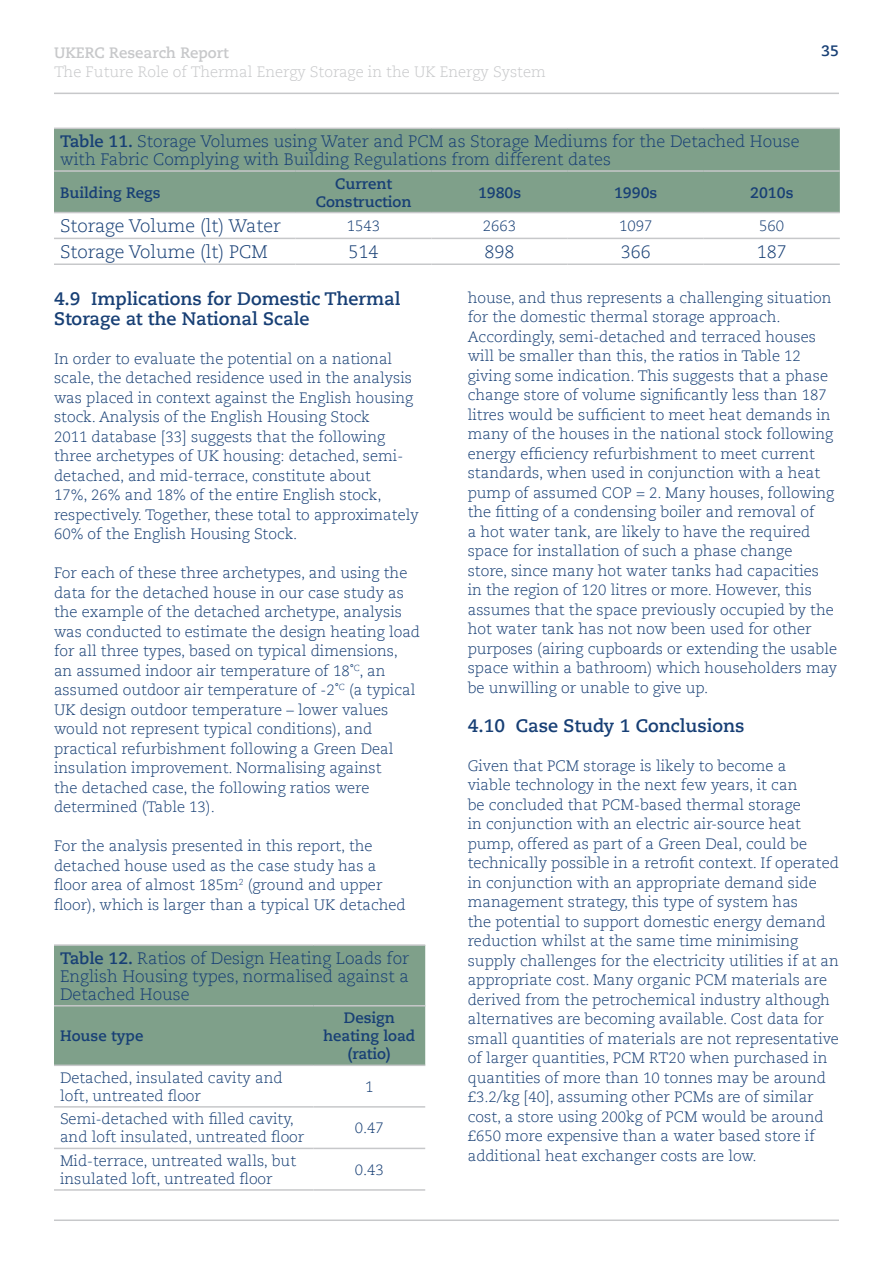
<style>
.page{position:relative;width:893px;height:1263px;background:#fff}
.page>*{position:absolute;margin:0;border:0;box-sizing:border-box;transform-origin:0 0}
.t1{font:700 18px/19.5px "Caecilia LT Std";color:#173f75}
.t2{font:300 18px "Caecilia LT Std";color:#173f75}
.t3{font:300 16.5px/18px "Caecilia LT Std";color:#173f75}
.t4{font:300 15px/19.5px "Caecilia LT Std";color:#173f75}
.t5{font:700 15px/18px "Caecilia LT Std";color:#173f75;text-align:center}
.t6{font:300 15px "Caecilia LT Std";color:#c7c8ca}
.t7{font:700 15px "Caecilia LT Std";color:#c7c8ca}
.s1{font-weight:700}
</style>
<div class="page">
<hr style="left:54px;top:93px;width:785px;height:1px;background:#c7c8ca">
<hr style="left:54px;top:1219px;width:785px;height:2px;background:#c7c8ca">
<div style="left:54px;top:129px;width:786px;height:83px;background:#7fa08a"></div>
<hr style="left:54px;top:128px;width:242px;height:1px;background:#c7c8ca">
<hr style="left:296px;top:128px;width:136px;height:1px;background:#c7c8ca">
<hr style="left:432px;top:128px;width:136px;height:1px;background:#c7c8ca">
<hr style="left:568px;top:128px;width:136px;height:1px;background:#c7c8ca">
<hr style="left:704px;top:128px;width:136px;height:1px;background:#c7c8ca">
<hr style="left:54px;top:170px;width:242px;height:2px;background:#c7c8ca">
<hr style="left:296px;top:170px;width:136px;height:2px;background:#c7c8ca">
<hr style="left:432px;top:170px;width:136px;height:2px;background:#c7c8ca">
<hr style="left:568px;top:170px;width:136px;height:2px;background:#c7c8ca">
<hr style="left:704px;top:170px;width:136px;height:2px;background:#c7c8ca">
<hr style="left:54px;top:212px;width:242px;height:1px;background:#c7c8ca">
<hr style="left:296px;top:212px;width:136px;height:1px;background:#c7c8ca">
<hr style="left:432px;top:212px;width:136px;height:1px;background:#c7c8ca">
<hr style="left:568px;top:212px;width:136px;height:1px;background:#c7c8ca">
<hr style="left:704px;top:212px;width:136px;height:1px;background:#c7c8ca">
<hr style="left:54px;top:238px;width:242px;height:1px;background:#c7c8ca">
<hr style="left:54px;top:263px;width:242px;height:2px;background:#c7c8ca">
<hr style="left:296px;top:238px;width:136px;height:1px;background:#c7c8ca">
<hr style="left:432px;top:238px;width:136px;height:1px;background:#c7c8ca">
<hr style="left:568px;top:238px;width:136px;height:1px;background:#c7c8ca">
<hr style="left:704px;top:238px;width:136px;height:1px;background:#c7c8ca">
<hr style="left:296px;top:263px;width:136px;height:2px;background:#c7c8ca">
<hr style="left:432px;top:263px;width:136px;height:2px;background:#c7c8ca">
<hr style="left:568px;top:263px;width:136px;height:2px;background:#c7c8ca">
<hr style="left:704px;top:263px;width:136px;height:2px;background:#c7c8ca">
<div style="left:54px;top:946px;width:371px;height:118px;background:#7fa08a"></div>
<hr style="left:54px;top:944px;width:259px;height:2px;background:#c7c8ca">
<hr style="left:313px;top:944px;width:112px;height:2px;background:#c7c8ca">
<hr style="left:54px;top:1005px;width:259px;height:1px;background:#c7c8ca">
<hr style="left:313px;top:1005px;width:112px;height:1px;background:#c7c8ca">
<hr style="left:54px;top:1064px;width:259px;height:2px;background:#c7c8ca">
<hr style="left:313px;top:1064px;width:112px;height:2px;background:#c7c8ca">
<hr style="left:54px;top:1106px;width:259px;height:1px;background:#c7c8ca">
<hr style="left:54px;top:1148px;width:259px;height:1px;background:#c7c8ca">
<hr style="left:54px;top:1189px;width:259px;height:2px;background:#c7c8ca">
<hr style="left:313px;top:1106px;width:112px;height:1px;background:#c7c8ca">
<hr style="left:313px;top:1148px;width:112px;height:1px;background:#c7c8ca">
<hr style="left:313px;top:1189px;width:112px;height:2px;background:#c7c8ca">
<p class="t7" style="left:54px;top:43px;width:176px">UKERC Research Report</p>
<p class="t6" style="left:54px;top:63px;width:493px">The Future Role of Thermal Energy Storage in the UK Energy System</p>
<p class="t3" style="left:60px;top:133px;width:741px"><span class="s1">Table 11.</span> Storage Volumes using Water and PCM as Storage Mediums for the Detached House with Fabric Complying with Building Regulations from different dates</p>
<p class="t5" style="left:60px;top:184px;width:102px">Building Regs</p>
<p class="t5" style="left:316px;top:175px;width:97px">Current<br>Construction</p>
<p class="t5" style="left:478px;top:184px;width:45px">1980s</p>
<p class="t5" style="left:614px;top:184px;width:45px">1990s</p>
<p class="t5" style="left:750px;top:184px;width:45px">2010s</p>
<p class="t2" style="left:60px;top:216px;width:222px">Storage Volume (lt) Water</p>
<p class="t4" style="left:347px;top:217px;width:35px">1543</p>
<p class="t4" style="left:483px;top:217px;width:35px">2663</p>
<p class="t4" style="left:619px;top:217px;width:35px">1097</p>
<p class="t4" style="left:759px;top:217px;width:27px">560</p>
<p class="t2" style="left:60px;top:242px;width:209px">Storage Volume (lt) PCM</p>
<p class="t2" style="left:349px;top:242px;width:32px">514</p>
<p class="t2" style="left:485px;top:242px;width:32px">898</p>
<p class="t2" style="left:621px;top:242px;width:32px">366</p>
<p class="t2" style="left:757px;top:242px;width:32px">187</p>
<p class="t5" style="left:821px;top:42px;width:19px">35</p>
<p class="t1" style="left:54px;top:289px;width:348px">4.9 Implications for Domestic Thermal<br>Storage at the National Scale</p>
<p class="t4" style="left:54px;top:349px;width:366px">In order to evaluate the potential on a national scale, the detached residence used in the analysis was placed in context against the English housing stock. Analysis of the English Housing Stock<br>2011 database [33] suggests that the following three archetypes of UK housing: detached, semi&shy;detached, and mid-terrace, constitute about<br>17%, 26% and 18% of the entire English stock, respectively. Together, these total to approximately 60% of the English Housing Stock.</p>
<p class="t4" style="left:54px;top:564px;width:368px">For each of these three archetypes, and using the data for the detached house in our case study as the example of the detached archetype, analysis was conducted to estimate the design heating load for all three types, based on typical dimensions,<br>an assumed indoor air temperature of 18˚<sup>C</sup>, an assumed outdoor air temperature of -2˚<sup>C</sup> (a typical UK design outdoor temperature – lower values would not represent typical conditions), and practical refurbishment following a Green Deal insulation improvement. Normalising against<br>the detached case, the following ratios were determined (Table 13).</p>
<p class="t4" style="left:54px;top:837px;width:353px">For the analysis presented in this report, the detached house used as the case study has a floor area of almost 185m<sup>2</sup> (ground and upper floor), which is larger than a typical UK detached</p>
<p class="t3" style="left:60px;top:949px;width:351px;text-align:justify"><span class="s1">Table 12.</span> Ratios of Design Heating Loads for English Housing types, normalised against a Detached House</p>
<p class="t5" style="left:60px;top:1027px;width:85px">House type</p>
<p class="t5" style="left:323px;top:1009px;width:94px">Design heating load (ratio)</p>
<p class="t4" style="left:60px;top:1069px;width:224px;line-height:18px">Detached, insulated cavity and loft, untreated floor</p>
<p class="t4" style="left:365px;top:1077px;width:10px">1</p>
<p class="t4" style="left:60px;top:1110px;width:246px;line-height:18px">Semi-detached with filled cavity, and loft insulated, untreated floor</p>
<p class="t4" style="left:355px;top:1119px;width:31px">0.47</p>
<p class="t4" style="left:60px;top:1152px;width:238px;line-height:18px">Mid-terrace, untreated walls, but insulated loft, untreated floor</p>
<p class="t4" style="left:355px;top:1160px;width:31px">0.43</p>
<p class="t4" style="left:468px;top:288px;width:371px">house, and thus represents a challenging situation for the domestic thermal storage approach.<br>Accordingly, semi-detached and terraced houses will be smaller than this, the ratios in Table 12 giving some indication. This suggests that a phase change store of volume significantly less than 187 litres would be sufficient to meet heat demands in many of the houses in the national stock following energy efficiency refurbishment to meet current standards, when used in conjunction with a heat pump of assumed COP = 2. Many houses, following the fitting of a condensing boiler and removal of<br>a hot water tank, are likely to have the required space for installation of such a phase change<br>store, since many hot water tanks had capacities<br>in the region of 120 litres or more. However, this assumes that the space previously occupied by the hot water tank has not now been used for other purposes (airing cupboards or extending the usable space within a bathroom) which householders may be unwilling or unable to give up.</p>
<p class="t1" style="left:468px;top:716px;width:278px">4.10 Case Study 1 Conclusions</p>
<p class="t4" style="left:468px;top:756px;width:373px">Given that PCM storage is likely to become a<br>viable technology in the next few years, it can<br>be concluded that PCM-based thermal storage<br>in conjunction with an electric air-source heat pump, offered as part of a Green Deal, could be technically possible in a retrofit context. If operated in conjunction with an appropriate demand side management strategy, this type of system has<br>the potential to support domestic energy demand reduction whilst at the same time minimising supply challenges for the electricity utilities if at an appropriate cost. Many organic PCM materials are derived from the petrochemical industry although alternatives are becoming available. Cost data for small quantities of materials are not representative of larger quantities, PCM RT20 when purchased in quantities of more than 10 tonnes may be around £3.2/kg [40], assuming other PCMs are of similar cost, a store using 200kg of PCM would be around £650 more expensive than a water based store if additional heat exchanger costs are low.</p>
</div>
